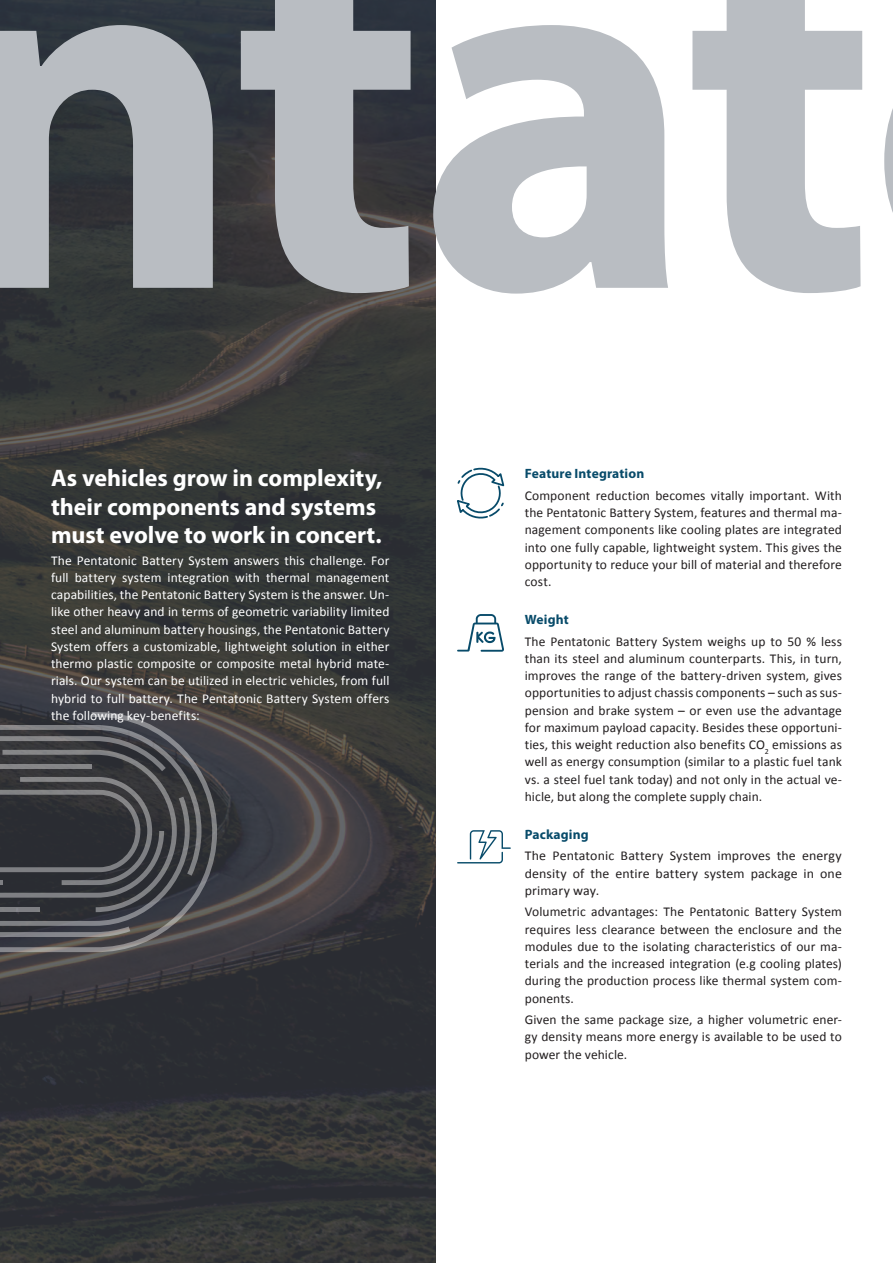
<style>
.page{position:relative;width:893px;height:1263px;background:#fff}
.page>*{position:absolute;margin:0;border:0;box-sizing:border-box;transform-origin:0 0}
.t1{font:700 525.45px "Myriad Pro";color:#b9bdc2}
.t2{font:700 24px/28.5px "Myriad Pro";letter-spacing:-.005em;color:#fff}
.t3{font:13.5px/17.2px "Calibri";letter-spacing:.005em;color:#231f20;text-align:justify}
.t4{font:13.5px/17.2px "Calibri";letter-spacing:.005em;color:#fff;text-align:justify}
.t5{font:700 13.5px "Myriad Pro";letter-spacing:.01em;color:#084b6a}
</style>
<div class="page">
<img style="left:0;top:0;width:436px;height:1263px">
<svg style="left:0;top:712px;width:217px;height:240px;background:#47484c"></svg>
<svg style="left:457px;top:614px;width:47px;height:38px"></svg>
<svg style="left:457px;top:467px;width:48px;height:52px"></svg>
<svg style="left:457px;top:830px;width:54px;height:33px"></svg>
<h1 class="t1" style="left:-63px;top:-232px;width:941px">ntat</h1>
<h2 class="t2" style="left:51px;top:463px;width:333px">As vehicles grow in complexity, their components and systems must evolve to work in concert.</h2>
<p class="t4" style="left:51px;top:552px;width:340px">The Pentatonic Battery System answers this challenge. For full battery system integration with thermal management capabilities, the Pentatonic Battery System is the answer. Un&shy;like other heavy and in terms of geometric variability limited steel and aluminum battery housings, the Pentatonic Battery System offers a customizable, lightweight solution in either thermo plastic composite or composite metal hybrid mate&shy;rials. Our system can be utilized in electric vehicles, from full hybrid to full battery. The Pentatonic Battery System offers the following key-benefits:</p>
<p class="t5" style="left:525px;top:465px;width:121px">Feature Integration</p>
<p class="t3" style="left:525px;top:487px;width:319px">Component reduction becomes vitally important. With the Pentatonic Battery System, features and thermal ma&shy;nagement components like cooling plates are integrated into one fully capable, lightweight system. This gives the opportunity to reduce your bill of material and therefore cost.</p>
<p class="t5" style="left:525px;top:611px;width:45px">Weight</p>
<p class="t3" style="left:525px;top:632px;width:319px">The Pentatonic Battery System weighs up to 50 % less than its steel and aluminum counterparts. This, in turn, improves the range of the battery-driven system, gives opportunities to adjust chassis components – such as sus&shy;pension and brake system – or even use the advantage for maximum payload capacity. Besides these opportuni&shy;ties, this weight reduction also benefits CO<sub>2</sub> emissions as well as energy consumption (similar to a plastic fuel tank vs. a steel fuel tank today) and not only in the actual ve&shy;hicle, but along the complete supply chain.</p>
<p class="t5" style="left:525px;top:825px;width:65px">Packaging</p>
<p class="t3" style="left:525px;top:847px;width:319px">The Pentatonic Battery System improves the energy density of the entire battery system package in one primary way.</p>
<p class="t3" style="left:525px;top:903px;width:319px">Volumetric advantages: The Pentatonic Battery System requires less clearance between the enclosure and the modules due to the isolating characteristics of our ma&shy;terials and the increased integration (e.g cooling plates) during the production process like thermal system com&shy;ponents.</p>
<p class="t3" style="left:525px;top:1011px;width:319px">Given the same package size, a higher volumetric ener&shy;gy density means more energy is available to be used to power the vehicle.</p>
</div>
